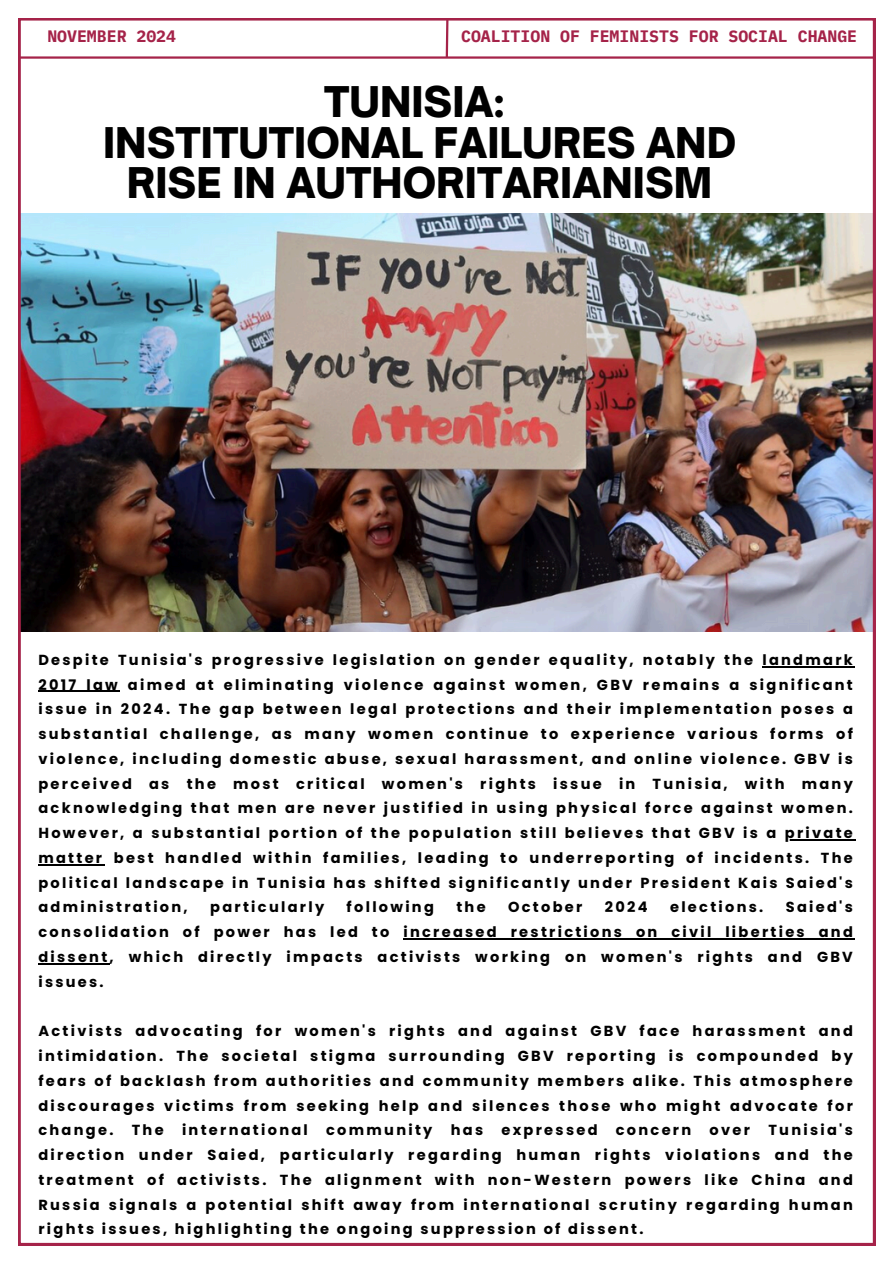
<style>
.page{position:relative;width:894px;height:1264px;background:#fff}
.page>*{position:absolute;margin:0;border:0;box-sizing:border-box;transform-origin:0 0}
.t1{font:900 40.5px/40.5px "Open Sauce One";color:#000;text-align:center}
.t2{font:700 16.5px "IBM Plex Mono";color:#a52349}
.t3{font:700 14.55px/24.8px "Poppins";letter-spacing:.16em;color:#000;text-align:justify}
</style>
<div class="page">
<img style="left:19px;top:18px;width:855px;height:1227px">
<svg style="left:444px;top:18px;width:5px;height:42px"></svg>
<hr style="left:20px;top:56px;width:854px;height:3px;background:#a52349">
<hr style="left:762px;top:666px;width:92px;height:1px;background:#000">
<hr style="left:38px;top:690px;width:82px;height:2px;background:#000">
<hr style="left:784px;top:839px;width:70px;height:1px;background:#000">
<hr style="left:38px;top:864px;width:66px;height:1px;background:#000">
<hr style="left:403px;top:938px;width:451px;height:1px;background:#000">
<hr style="left:38px;top:963px;width:72px;height:1px;background:#000">
<h1 class="t2" style="left:47px;top:26px;width:130px">NOVEMBER 2024</h1>
<p class="t2" style="left:461px;top:26px;width:397px">COALITION OF FEMINISTS FOR SOCIAL CHANGE</p>
<p class="t1" style="left:103px;top:82px;width:634px">TUNISIA:<br>INSTITUTIONAL FAILURES AND<br>RISE IN AUTHORITARIANISM</p>
<p class="t3" style="left:38px;top:647px;width:815px">Despite Tunisia's progressive legislation on gender equality, notably the landmark 2017 law aimed at eliminating violence against women, GBV remains a significant issue in 2024. The gap between legal protections and their implementation poses a substantial challenge, as many women continue to experience various forms of violence, including domestic abuse, sexual harassment, and online violence. GBV is perceived as the most critical women's rights issue in Tunisia, with many acknowledging that men are never justified in using physical force against women.<br>However, a substantial portion of the population still believes that GBV is a</p>
<h2 class="t3" style="left:38px;top:820px;width:815px;text-indent:746px">private matter best handled within families, leading to underreporting of incidents. The political landscape in Tunisia has shifted significantly under President Kais Saied's administration,</h2>
<h2 class="t3" style="left:38px;top:895px;width:815px;text-indent:747px">Saied's consolidation of power has led to increased restrictions on civil liberties and dissent, which directly impacts activists working on women's rights and GBV issues.</h2>
<h2 class="t3" style="left:38px;top:1018px;width:815px">Activists advocating for women's rights and against GBV face harassment and intimidation. The societal stigma surrounding GBV reporting is compounded by fears of backlash from authorities and community members alike. This atmosphere discourages victims from seeking help and silences those who might advocate for change.</h2>
<h2 class="t3" style="left:210px;top:895px;width:115px">particularly</h2>
<h2 class="t3" style="left:346px;top:895px;width:89px">following</h2>
<h2 class="t3" style="left:456px;top:895px;width:31px">the</h2>
<h2 class="t3" style="left:508px;top:895px;width:76px">October</h2>
<h2 class="t3" style="left:604px;top:895px;width:44px">2024</h2>
<h2 class="t3" style="left:670px;top:895px;width:95px">elections.</h2>
<h2 class="t3" style="left:38px;top:1117px;width:815px;text-indent:729px">Tunisia's direction under Saied, particularly regarding human rights violations and the treatment of activists. The alignment with non-Western powers like China and Russia signals a potential shift away from international scrutiny regarding human rights issues, highlighting the ongoing suppression of dissent.</h2>
<h2 class="t3" style="left:132px;top:1117px;width:33px">The</h2>
<h2 class="t3" style="left:182px;top:1117px;width:127px">international</h2>
<h2 class="t3" style="left:326px;top:1117px;width:108px">community</h2>
<h2 class="t3" style="left:450px;top:1117px;width:34px">has</h2>
<h2 class="t3" style="left:501px;top:1117px;width:97px">expressed</h2>
<h2 class="t3" style="left:615px;top:1117px;width:77px">concern</h2>
<h2 class="t3" style="left:709px;top:1117px;width:42px">over</h2>
</div>
